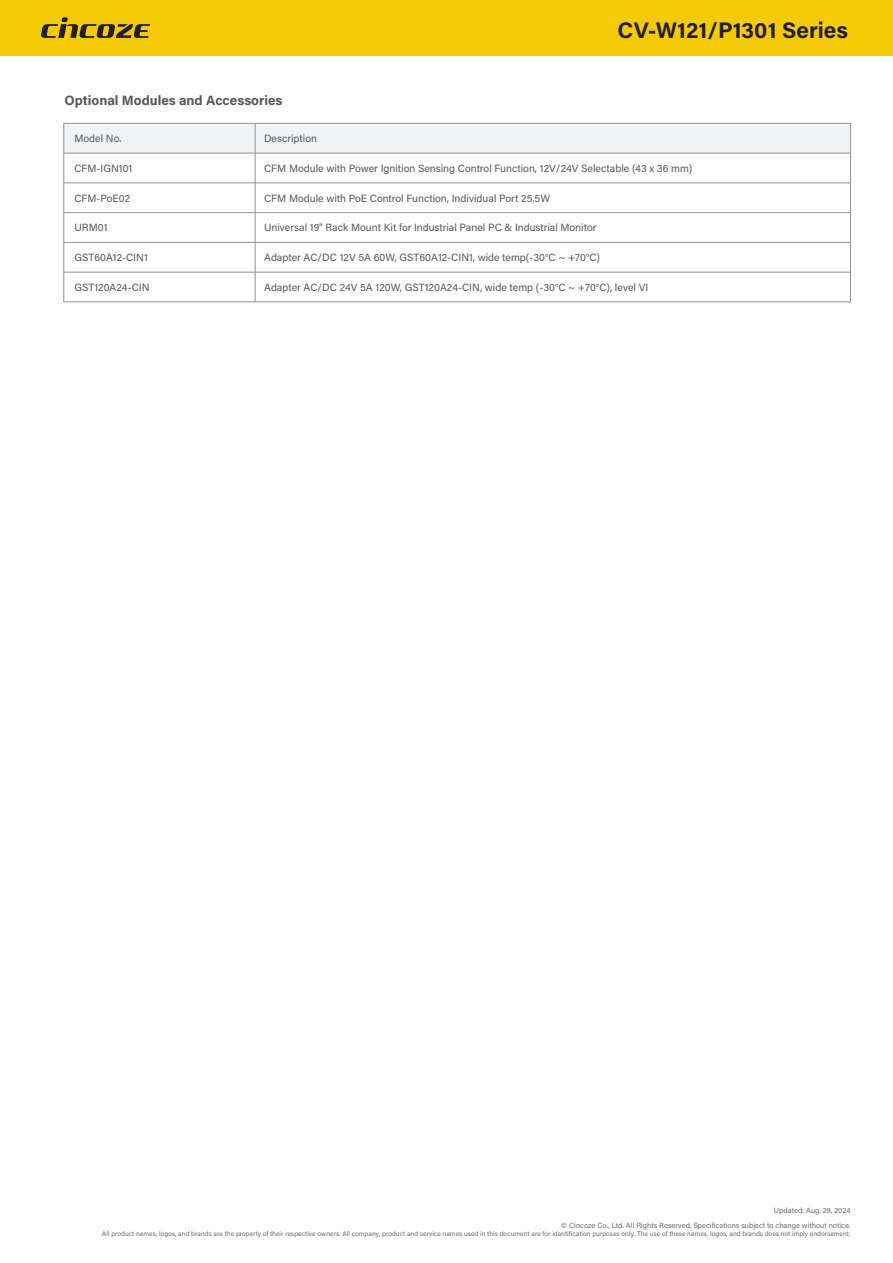
<style>
.page{position:relative;width:893px;height:1263px;background:#fff}
.page>*{position:absolute;margin:0;border:0;box-sizing:border-box;transform-origin:0 0}
.t1{font:700 22.5px "Acumin Pro";color:#231f20}
.t2{font:700 13.5px "Acumin Pro";color:#57585a}
.t3{font:10.5px "Acumin Pro";color:#57585a}
.t4{font:7.5px "Acumin Pro";color:#6c6d70}
.t5{font:6.75px "Acumin Pro";color:#6c6d70}
</style>
<div class="page">
<div style="left:64px;top:123px;width:786px;height:30px;background:#f2f3f4"></div>
<hr style="left:255px;top:123px;width:1px;height:179px;background:#939598">
<div style="left:64px;top:123px;width:787px;height:179px;border:1px solid #939598"></div>
<hr style="left:64px;top:153px;width:786px;height:1px;background:#939598">
<hr style="left:64px;top:183px;width:786px;height:1px;background:#939598">
<hr style="left:64px;top:212px;width:786px;height:1px;background:#939598">
<hr style="left:64px;top:242px;width:786px;height:1px;background:#939598">
<hr style="left:64px;top:272px;width:786px;height:1px;background:#939598">
<div style="left:0;top:0;width:893px;height:55px;background:#f4ca05"></div>
<svg style="left:41px;top:17px;width:109px;height:21px"></svg>
<p class="t2" style="left:65px;top:91px;width:219px">Optional Modules and Accessories</p>
<h1 class="t1" style="left:617px;top:14px;width:232px">CV-W121/P1301 Series</h1>
<p class="t3" style="left:74px;top:131px;width:49px">Model No.</p>
<p class="t3" style="left:74px;top:161px;width:60px">CFM-IGN101</p>
<p class="t3" style="left:74px;top:191px;width:57px">CFM-PoE02</p>
<p class="t3" style="left:74px;top:220px;width:35px">URM01</p>
<p class="t3" style="left:74px;top:250px;width:75px">GST60A12-CIN1</p>
<p class="t3" style="left:74px;top:280px;width:77px">GST120A24-CIN</p>
<p class="t3" style="left:264px;top:131px;width:55px">Description</p>
<p class="t3" style="left:264px;top:161px;width:430px">CFM Module with Power Ignition Sensing Control Function, 12V/24V Selectable (43 x 36 mm)</p>
<p class="t3" style="left:264px;top:191px;width:288px">CFM Module with PoE Control Function, Individual Port 25.5W</p>
<p class="t3" style="left:264px;top:220px;width:334px">Universal 19" Rack Mount Kit for Industrial Panel PC &amp; Industrial Monitor</p>
<p class="t3" style="left:264px;top:250px;width:338px">Adapter AC/DC 12V 5A 60W, GST60A12-CIN1, wide temp(-30°C ~ +70°C)</p>
<p class="t3" style="left:264px;top:280px;width:386px">Adapter AC/DC 24V 5A 120W, GST120A24-CIN, wide temp (-30°C ~ +70°C), level VI</p>
<p class="t4" style="left:774px;top:1205px;width:78px">Updated: Aug. 29, 2024</p>
<p class="t4" style="left:561px;top:1220px;width:291px">© Cincoze Co., Ltd. All Rights Reserved. Specifications subject to change without notice.</p>
<p class="t5" style="left:102px;top:1229px;width:750px">All product names, logos, and brands are the property of their respective owners. All company, product and service names used in this document are for identification purposes only. The use of these names, logos, and brands does not imply endorsement.</p>
</div>
